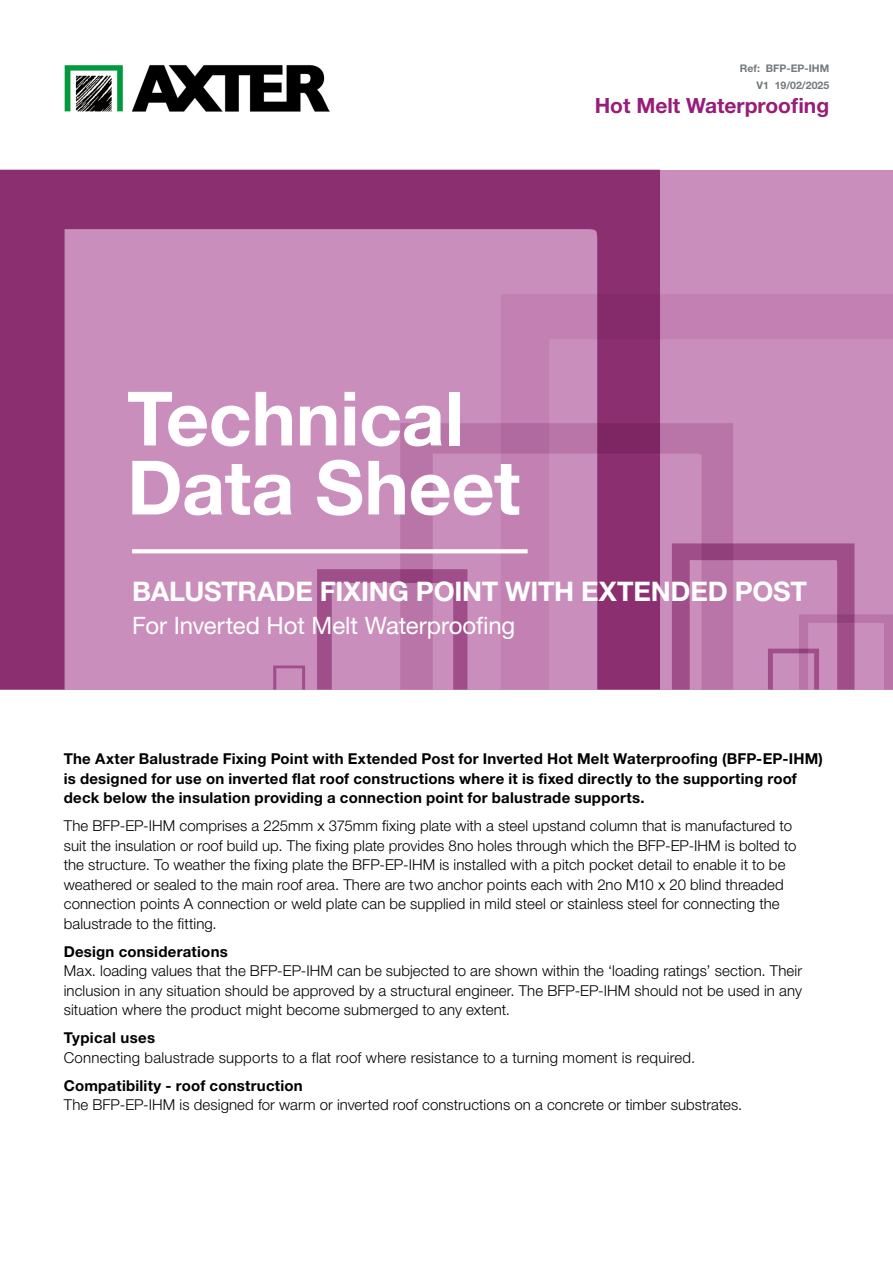
<style>
.page{position:relative;width:893px;height:1263px;background:#fff}
.page>*{position:absolute;margin:0;border:0;box-sizing:border-box;transform-origin:0 0}
.t1{font:700 75px/69px "Helvetica Neue LT Std";letter-spacing:-.005em;color:#fff}
.t2{font:700 27px "Helvetica Neue LT Std";letter-spacing:-.01em;color:#fff}
.t3{font:24px "Helvetica Neue LT Std";letter-spacing:-.005em;color:#fff}
.t4{font:700 21px "Helvetica Neue LT Std";color:#961e79}
.t5{font:300 15px/19.5px "Helvetica Neue LT Std";letter-spacing:.005em;color:#000}
.t6{font:700 15px/19.5px "Helvetica Neue LT Std";letter-spacing:.015em;color:#000}
.t7{font:700 10.5px/17px "Helvetica Neue LT Std";color:#73797c;text-align:right}
</style>
<div class="page">
<div style="left:0;top:170px;width:893px;height:519px;background:#ca8ebc"></div>
<svg style="left:0;top:170px;width:660px;height:519px"></svg>
<svg style="left:501px;top:294px;width:392px;height:395px"></svg>
<svg style="left:273px;top:665px;width:32px;height:24px"></svg>
<svg style="left:132px;top:549px;width:396px;height:4px;background:#fbf8fb"></svg>
<img style="left:64px;top:65px;width:266px;height:46px">
<p class="t7" style="left:740px;top:59px;width:91px">Ref: BFP-EP-IHM<br>V1 19/02/2025</p>
<h3 class="t4" style="left:595px;top:92px;width:236px">Hot Melt Waterproofing</h3>
<h1 class="t1" style="left:127px;top:383px;width:395px">Technical<br>Data Sheet</h1>
<h2 class="t2" style="left:132px;top:574px;width:676px">BALUSTRADE FIXING POINT WITH EXTENDED POST</h2>
<h3 class="t3" style="left:132px;top:610px;width:385px">For Inverted Hot Melt Waterproofing</h3>
<p class="t6" style="left:64px;top:749px;width:761px">The Axter Balustrade Fixing Point with Extended Post for Inverted Hot Melt Waterproofing (BFP-EP-IHM) is designed for use on inverted flat roof constructions where it is fixed directly to the supporting roof deck below the insulation providing a connection point for balustrade supports.</p>
<p class="t5" style="left:64px;top:816px;width:734px">The BFP-EP-IHM comprises a 225mm x 375mm fixing plate with a steel upstand column that is manufactured to suit the insulation or roof build up. The fixing plate provides 8no holes through which the BFP-EP-IHM is bolted to the structure. To weather the fixing plate the BFP-EP-IHM is installed with a pitch pocket detail to enable it to be weathered or sealed to the main roof area. There are two anchor points each with 2no M10 x 20 blind threaded connection points A connection or weld plate can be supplied in mild steel or stainless steel for connecting the balustrade to the fitting.</p>
<p class="t6" style="left:64px;top:941px;width:166px">Design considerations</p>
<p class="t5" style="left:64px;top:961px;width:740px;text-align:justify">Max. loading values that the BFP-EP-IHM can be subjected to are shown within the ‘loading ratings’ section. Their inclusion in any situation should be approved by a structural engineer. The BFP-EP-IHM should not be used in any situation where the product might become submerged to any extent.</p>
<p class="t6" style="left:64px;top:1028px;width:93px">Typical uses</p>
<p class="t5" style="left:64px;top:1047px;width:633px">Connecting balustrade supports to a flat roof where resistance to a turning moment is required.</p>
<p class="t6" style="left:64px;top:1075px;width:241px">Compatibility - roof construction</p>
<p class="t5" style="left:64px;top:1095px;width:680px">The BFP-EP-IHM is designed for warm or inverted roof constructions on a concrete or timber substrates.</p>
</div>
